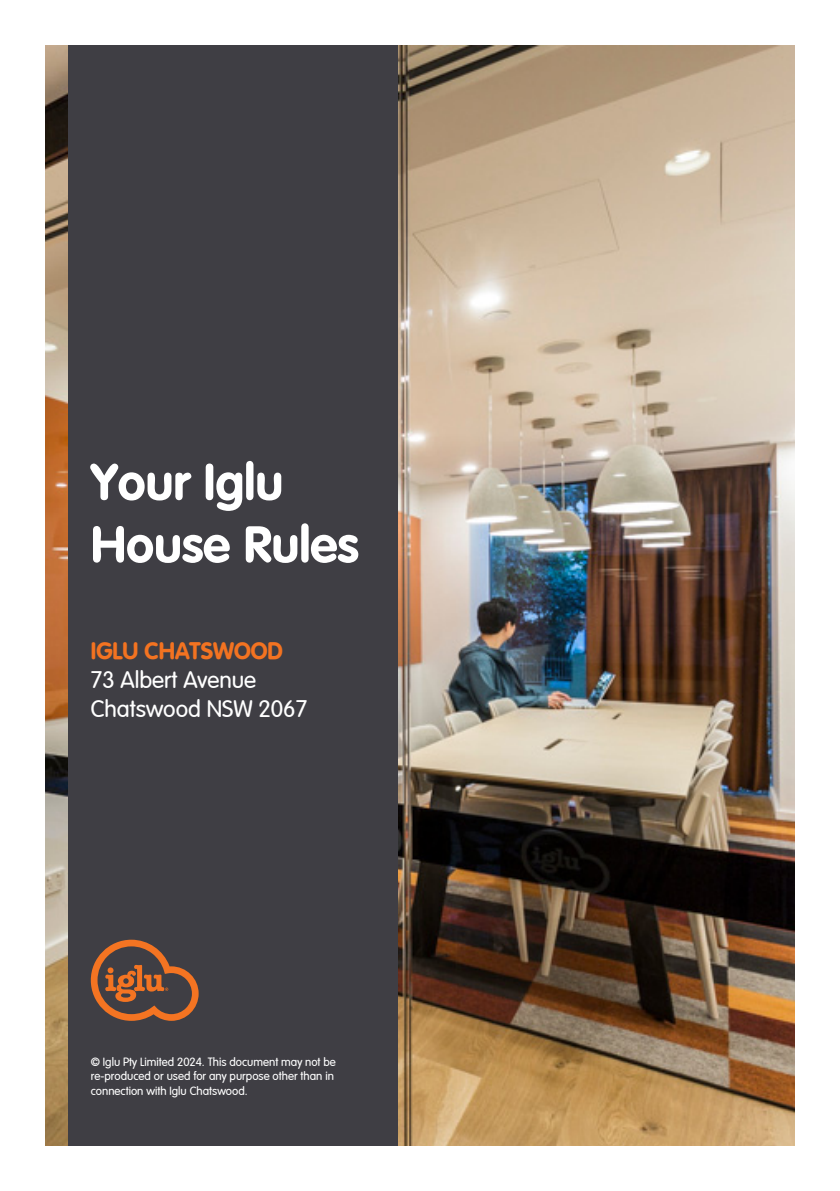
<style>
.page{position:relative;width:840px;height:1191px;background:#fff}
.page>*{position:absolute;margin:0;border:0;box-sizing:border-box;transform-origin:0 0}
.t1{font:700 52px/62.4px "Vag";color:#fff}
.t2{font:300 24px/28.8px "Vag";color:#fff}
.t3{font:700 24px "Vag";color:#f37321}
.t4{font:300 12px/14.4px "Vag";color:#fff}
</style>
<div class="page">
<img style="left:45px;top:45px;width:749px;height:1100px">
<div style="left:68px;top:45px;width:329px;height:1100px;background:#3f3e44"></div>
<svg style="left:91px;top:939px;width:107px;height:81px"></svg>
<h1 class="t1" style="left:91px;top:453px;width:269px">Your Iglu<br>House Rules</h1>
<h2 class="t3" style="left:91px;top:637px;width:194px">IGLU CHATSWOOD</h2>
<h2 class="t2" style="left:91px;top:666px;width:218px">73 Albert Avenue<br>Chatswood NSW 2067</h2>
<p class="t4" style="left:91px;top:1055px;width:246px">© Iglu Pty Limited 2024. This document may not be re-produced or used for any purpose other than in connection with Iglu Chatswood.</p>
</div>
